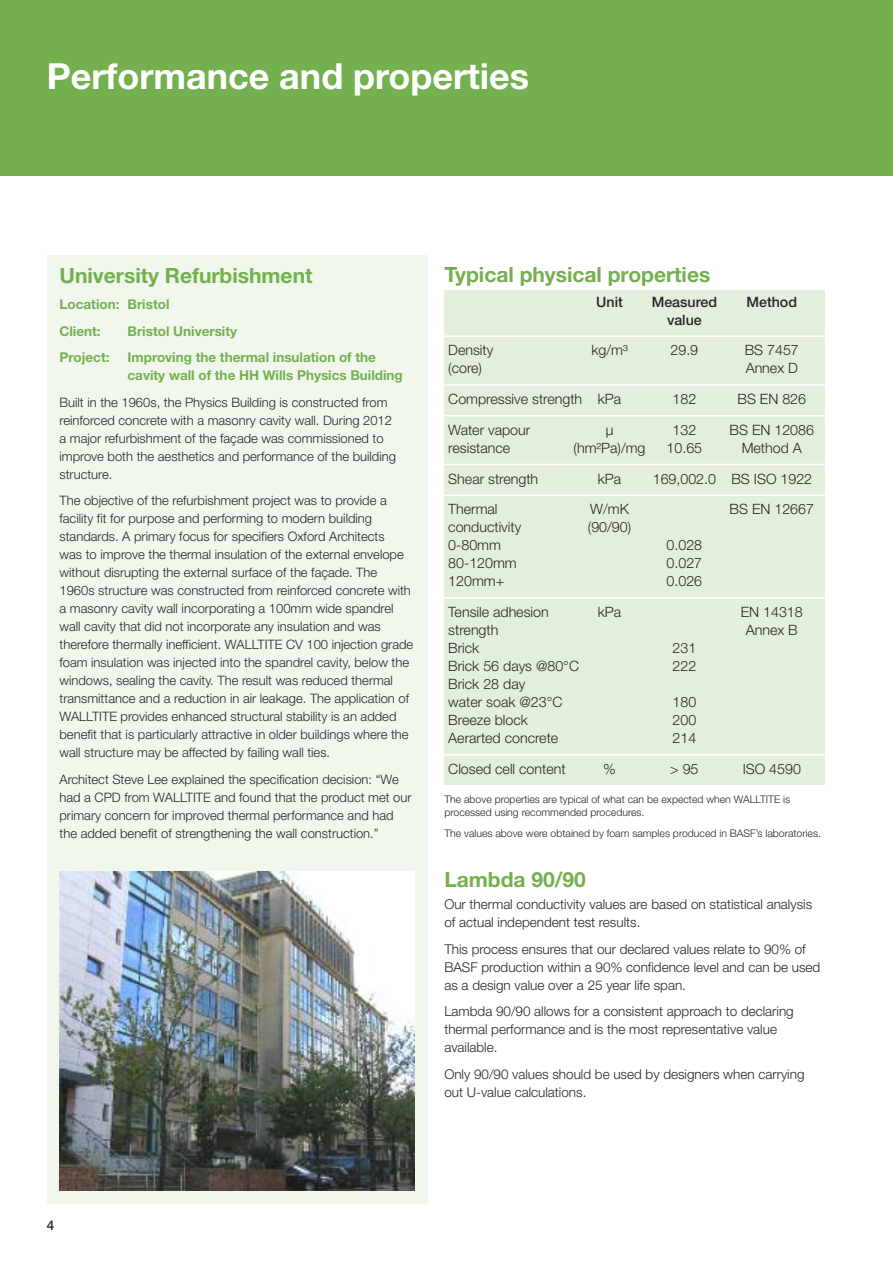
<style>
.page{position:relative;width:893px;height:1263px;background:#fff}
.page>*{position:absolute;margin:0;border:0;box-sizing:border-box;transform-origin:0 0}
.t1{font:700 36px "Helvetica Neue";color:#fff}
.t2{font:700 21px "Helvetica Neue";color:#74b04f}
.t3{font:300 14.25px/18px "Helvetica Neue";color:#272627}
.t4{font:500 14.25px "Helvetica Neue";color:#272627}
.t5{font:300 13.5px/18px "Helvetica Neue";color:#272627}
.t6{font:700 13.5px/26.5px "Helvetica Neue";color:#74b04f}
.t7{font:500 13.5px "Helvetica Neue";color:#272627}
.t8{font:300 13.05px/18px "Helvetica Neue";color:#272627}
.t9{font:300 10.5px/12.6px "Helvetica Neue";color:#272627}
</style>
<div class="page">
<div style="left:444px;top:290px;width:381px;height:495px;background:#e3efdc"></div>
<hr style="left:444px;top:335px;width:381px;height:2px;background:#fff">
<hr style="left:444px;top:384px;width:381px;height:2px;background:#fff">
<hr style="left:444px;top:415px;width:381px;height:1px;background:#fff">
<hr style="left:444px;top:464px;width:381px;height:1px;background:#fff">
<hr style="left:444px;top:494px;width:381px;height:2px;background:#fff">
<hr style="left:444px;top:597px;width:381px;height:2px;background:#fff">
<hr style="left:444px;top:754px;width:381px;height:1px;background:#fff">
<div style="left:0;top:0;width:893px;height:175px;background:#74b04f"></div>
<div style="left:47px;top:255px;width:380px;height:948px;background:#f1f7ed"></div>
<img style="left:60px;top:872px;width:355px;height:319px">
<h1 class="t1" style="left:47px;top:64px;width:484px">Performance and properties</h1>
<h2 class="t2" style="left:60px;top:268px;width:254px">University Refurbishment</h2>
<p class="t6" style="left:60px;top:292px;width:111px">Location: Bristol<br>Client:</p>
<p class="t6" style="left:128px;top:319px;width:111px">Bristol University</p>
<p class="t6" style="left:60px;top:345px;width:51px">Project:</p>
<p class="t6" style="left:128px;top:350px;width:277px;line-height:18px">Improving the thermal insulation of the cavity wall of the HH Wills Physics Building</p>
<p class="t8" style="left:60px;top:394px;width:338px">Built in the 1960s, the Physics Building is constructed from reinforced concrete with a masonry cavity wall. During 2012 a major refurbishment of the façade was commissioned to improve both the aesthetics and performance of the building structure.</p>
<p class="t8" style="left:60px;top:493px;width:355px">The objective of the refurbishment project was to provide a facility fit for purpose and performing to modern building standards. A primary focus for specifiers Oxford Architects<br>was to improve the thermal insulation of the external envelope without disrupting the external surface of the façade. The 1960s structure was constructed from reinforced concrete with a masonry cavity wall incorporating a 100mm wide spandrel wall cavity that did not incorporate any insulation and was therefore thermally inefficient. WALLTITE CV 100 injection grade foam insulation was injected into the spandrel cavity, below the windows, sealing the cavity. The result was reduced thermal transmittance and a reduction in air leakage. The application of WALLTITE provides enhanced structural stability is an added benefit that is particularly attractive in older buildings where the wall structure may be affected by failing wall ties.</p>
<p class="t8" style="left:60px;top:771px;width:353px">Architect Steve Lee explained the specification decision: “We had a CPD from WALLTITE and found that the product met our primary concern for improved thermal performance and had the added benefit of strengthening the wall construction.”</p>
<h2 class="t2" style="left:444px;top:267px;width:267px">Typical physical properties</h2>
<p class="t4" style="left:596px;top:296px;width:28px">Unit</p>
<p class="t4" style="left:652px;top:296px;width:67px">Measured</p>
<p class="t4" style="left:746px;top:296px;width:52px">Method</p>
<p class="t4" style="left:667px;top:314px;width:36px">value</p>
<p class="t3" style="left:448px;top:342px;width:47px">Density</p>
<p class="t3" style="left:591px;top:342px;width:38px">kg/m³</p>
<p class="t3" style="left:671px;top:342px;width:29px">29.9</p>
<p class="t3" style="left:745px;top:342px;width:56px">BS 7457</p>
<p class="t3" style="left:448px;top:360px;width:35px">(core)</p>
<p class="t3" style="left:746px;top:360px;width:54px">Annex D</p>
<p class="t3" style="left:448px;top:391px;width:175px">Compressive strength kPa</p>
<p class="t3" style="left:672px;top:391px;width:25px">182</p>
<p class="t3" style="left:737px;top:391px;width:70px">BS EN 826</p>
<p class="t3" style="left:448px;top:422px;width:83px">Water vapour</p>
<p class="t3" style="left:606px;top:422px;width:9px">µ</p>
<p class="t3" style="left:672px;top:422px;width:25px">132</p>
<p class="t3" style="left:730px;top:422px;width:86px">BS EN 12086</p>
<p class="t3" style="left:448px;top:440px;width:63px">resistance</p>
<p class="t3" style="left:574px;top:440px;width:73px">(hm²Pa)/mg</p>
<p class="t3" style="left:667px;top:440px;width:37px">10.65</p>
<p class="t3" style="left:742px;top:440px;width:62px">Method A</p>
<p class="t3" style="left:448px;top:471px;width:91px">Shear strength</p>
<p class="t3" style="left:598px;top:471px;width:25px">kPa</p>
<p class="t3" style="left:653px;top:471px;width:161px">169,002.0 BS ISO 1922</p>
<p class="t3" style="left:448px;top:502px;width:51px">Thermal</p>
<p class="t3" style="left:590px;top:502px;width:40px">W/mK</p>
<p class="t3" style="left:730px;top:502px;width:86px">BS EN 12667</p>
<p class="t3" style="left:448px;top:520px;width:75px">conductivity</p>
<p class="t3" style="left:588px;top:520px;width:45px">(90/90)</p>
<p class="t3" style="left:448px;top:538px;width:54px">0-80mm</p>
<p class="t3" style="left:667px;top:538px;width:37px">0.028</p>
<p class="t3" style="left:448px;top:556px;width:70px">80-120mm</p>
<p class="t3" style="left:667px;top:556px;width:37px">0.027</p>
<p class="t3" style="left:448px;top:574px;width:57px">120mm+</p>
<p class="t3" style="left:667px;top:574px;width:37px">0.026</p>
<p class="t3" style="left:448px;top:604px;width:102px">Tensile adhesion</p>
<p class="t3" style="left:598px;top:604px;width:25px">kPa</p>
<p class="t3" style="left:741px;top:604px;width:63px">EN 14318</p>
<p class="t3" style="left:448px;top:622px;width:52px">strength</p>
<p class="t3" style="left:746px;top:622px;width:53px">Annex B</p>
<p class="t3" style="left:448px;top:640px;width:33px">Brick</p>
<p class="t3" style="left:672px;top:640px;width:25px">231</p>
<p class="t3" style="left:448px;top:658px;width:132px">Brick 56 days @80°C</p>
<p class="t3" style="left:672px;top:658px;width:25px">222</p>
<p class="t3" style="left:448px;top:676px;width:116px">Brick 28 day water soak @23°C</p>
<p class="t3" style="left:672px;top:694px;width:25px">180</p>
<p class="t3" style="left:448px;top:712px;width:81px">Breeze block</p>
<p class="t3" style="left:672px;top:712px;width:25px">200</p>
<p class="t3" style="left:448px;top:730px;width:111px">Aerarted concrete</p>
<p class="t3" style="left:672px;top:730px;width:25px">214</p>
<p class="t3" style="left:448px;top:761px;width:119px">Closed cell content</p>
<p class="t3" style="left:603px;top:761px;width:14px">%</p>
<p class="t3" style="left:670px;top:761px;width:30px">&gt; 95</p>
<p class="t3" style="left:743px;top:761px;width:60px">ISO 4590</p>
<p class="t9" style="left:444px;top:794px;width:347px">The above properties are typical of what can be expected when WALLTITE is processed using recommended procedures.</p>
<p class="t9" style="left:444px;top:828px;width:378px">The values above were obtained by foam samples produced in BASF’s laboratories.</p>
<h2 class="t2" style="left:444px;top:872px;width:143px">Lambda 90/90</h2>
<p class="t5" style="left:444px;top:896px;width:369px">Our thermal conductivity values are based on statistical analysis of actual independent test results.</p>
<p class="t5" style="left:444px;top:941px;width:377px">This process ensures that our declared values relate to 90% of<br>BASF production within a 90% confidence level and can be used as a design value over a 25 year life span.</p>
<p class="t5" style="left:444px;top:1003px;width:351px">Lambda 90/90 allows for a consistent approach to declaring thermal performance and is the most representative value available.</p>
<p class="t5" style="left:444px;top:1066px;width:362px">Only 90/90 values should be used by designers when carrying out U-value calculations.</p>
<p class="t7" style="left:47px;top:1220px;width:9px">4</p>
</div>
